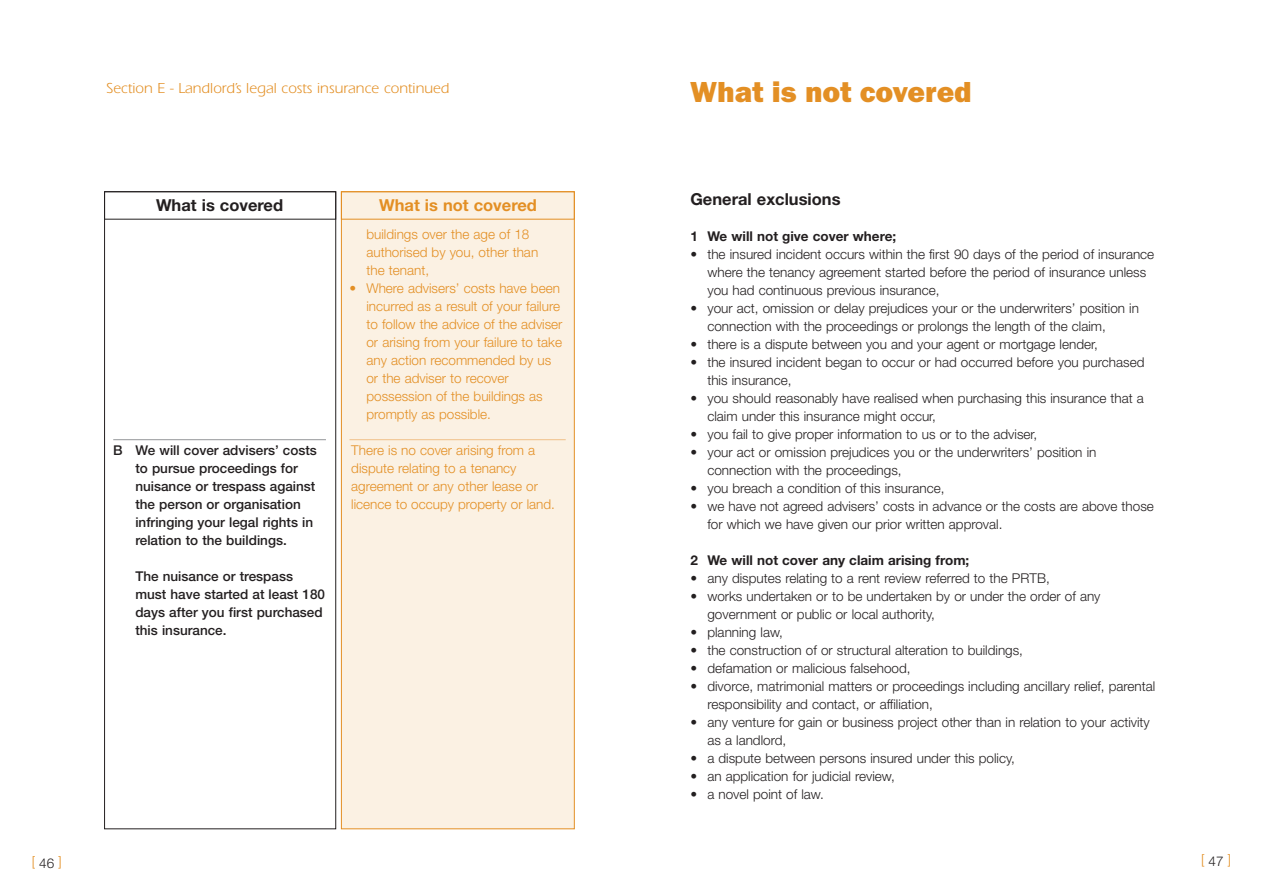
<style>
.page{position:relative;width:1263px;height:893px;background:#fff}
.page>*{position:absolute;margin:0;border:0;box-sizing:border-box;transform-origin:0 0}
.t1{font:30px "Franklin Got T Heav";color:#e38f24}
.t2{font:700 16.5px "Helvetica Neue";color:#231f20}
.t3{font:700 16.5px "Helvetica Neue";color:#e38f24}
.t4{font:15px "Itc Eras";color:#e38f24}
.t5{font:300 13.5px/18px "Helvetica Neue";color:#231f20}
.t6{font:300 13.5px/18px "Helvetica Neue";color:#e38f24}
.t7{font:500 13.5px/18px "Helvetica Neue";color:#231f20}
.t8{font:700 13.5px "Helvetica Neue";color:#231f20}
.t9{font:13.5px "Helvetica Neue Light TT";color:#e38f24}
.s1{color:#231f20}
</style>
<div class="page">
<div style="left:342px;top:192px;width:232px;height:636px;background:#fbf1e3"></div>
<div style="left:104px;top:191px;width:232px;height:29px;border:1px solid #231f20"></div>
<div style="left:341px;top:191px;width:234px;height:29px;border:1px solid #e38f24"></div>
<hr style="left:113px;top:439px;width:213px;height:1px;background:#939598">
<hr style="left:349px;top:439px;width:217px;height:1px;background:#f0c189">
<p class="t4" style="left:107px;top:83px;width:345px">Section E - Landlord’s legal costs insurance continued</p>
<p class="t2" style="left:156px;top:199px;width:129px">What is covered</p>
<p class="t3" style="left:379px;top:199px;width:159px">What is not covered</p>
<p class="t7" style="left:135px;top:442px;width:183px;text-indent:-22px">B We will cover advisers’ costs to pursue proceedings for nuisance or trespass against the person or organisation infringing your legal rights in relation to the buildings.</p>
<p class="t7" style="left:135px;top:568px;width:191px">The nuisance or trespass must have started at least 180 days after you first purchased this insurance.</p>
<p class="t6" style="left:366px;top:226px;width:173px">buildings over the age of 18 authorised by you, other than the tenant,</p>
<p class="t6" style="left:366px;top:280px;width:198px;text-indent:-17px">• Where advisers’ costs have been incurred as a result of your failure to follow the advice of the adviser or arising from your failure to take any action recommended by us or the adviser to recover possession of the buildings as promptly as possible.</p>
<p class="t6" style="left:351px;top:442px;width:205px">There is no cover arising from a dispute relating to a tenancy agreement or any other lease or licence to occupy property or land.</p>
<p class="t9" style="left:32px;top:853px;width:31px">[<span class="s1">46</span>]</p>
<h1 class="t1" style="left:690px;top:74px;width:283px">What is not covered</h1>
<p class="t2" style="left:690px;top:194px;width:152px">General exclusions</p>
<p class="t8" style="left:690px;top:232px;width:207px">1 We will not give cover where;</p>
<p class="t5" style="left:707px;top:247px;width:448px;text-indent:-17px">• the insured incident occurs within the first 90 days of the period of insurance where the tenancy agreement started before the period of insurance unless you had continuous previous insurance,</p>
<p class="t5" style="left:707px;top:301px;width:433px;text-indent:-17px">• your act, omission or delay prejudices your or the underwriters’ position in connection with the proceedings or prolongs the length of the claim,</p>
<p class="t5" style="left:690px;top:337px;width:409px">• there is a dispute between you and your agent or mortgage lender,</p>
<p class="t5" style="left:707px;top:355px;width:438px;text-indent:-17px">• the insured incident began to occur or had occurred before you purchased this insurance,</p>
<p class="t5" style="left:707px;top:391px;width:438px;text-indent:-17px">• you should reasonably have realised when purchasing this insurance that a claim under this insurance might occur,</p>
<p class="t5" style="left:690px;top:427px;width:348px">• you fail to give proper information to us or to the adviser,</p>
<p class="t5" style="left:707px;top:445px;width:390px;text-indent:-17px">• your act or omission prejudices you or the underwriters’ position in connection with the proceedings,</p>
<p class="t5" style="left:690px;top:481px;width:256px">• you breach a condition of this insurance,</p>
<p class="t5" style="left:707px;top:499px;width:448px;text-indent:-17px">• we have not agreed advisers’ costs in advance or the costs are above those for which we have given our prior written approval.</p>
<p class="t8" style="left:690px;top:556px;width:280px">2 We will not cover any claim arising from;</p>
<p class="t5" style="left:690px;top:571px;width:361px">• any disputes relating to a rent review referred to the PRTB,</p>
<p class="t5" style="left:707px;top:589px;width:395px;text-indent:-17px">• works undertaken or to be undertaken by or under the order of any government or public or local authority,</p>
<p class="t5" style="left:690px;top:625px;width:94px">• planning law,</p>
<p class="t5" style="left:690px;top:643px;width:334px">• the construction of or structural alteration to buildings,</p>
<p class="t5" style="left:690px;top:661px;width:222px">• defamation or malicious falsehood,</p>
<p class="t5" style="left:707px;top:679px;width:449px;text-indent:-17px">• divorce, matrimonial matters or proceedings including ancillary relief, parental responsibility and contact, or affiliation,</p>
<p class="t5" style="left:707px;top:715px;width:444px;text-indent:-17px">• any venture for gain or business project other than in relation to your activity as a landlord,</p>
<p class="t5" style="left:690px;top:751px;width:326px">• a dispute between persons insured under this policy,</p>
<p class="t5" style="left:690px;top:769px;width:206px">• an application for judicial review,</p>
<p class="t5" style="left:690px;top:787px;width:135px">• a novel point of law.</p>
<p class="t9" style="left:1201px;top:851px;width:31px">[<span class="s1">47</span>]</p>
</div>
